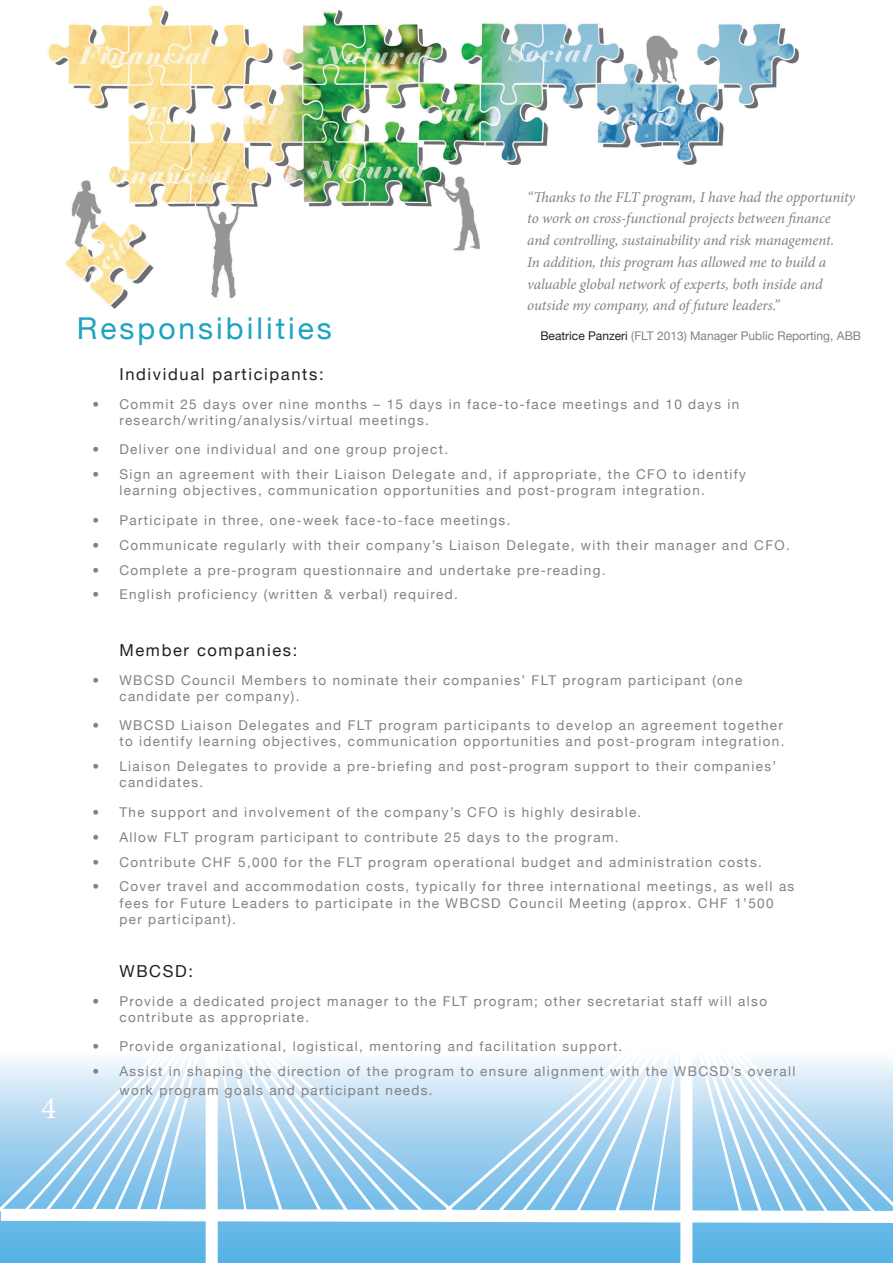
<style>
.page{position:relative;width:893px;height:1263px;background:#fff}
.page>*{position:absolute;margin:0;border:0;box-sizing:border-box;transform-origin:0 0}
.t1{font:31.5px "Minion Pro";color:#fff}
.t2{font:30px "Helvetica Neue";letter-spacing:.1em;color:#1da4c1}
.t3{font:16.5px "Helvetica Neue";letter-spacing:.1em;color:#231f20}
.Body_text{font:italic 15px/21.8px "Minion Pro";letter-spacing:-.01em;color:#808285}
.t4{font:13.5px/16.2px "Helvetica Neue";letter-spacing:.1em;color:#808285}
.Body_text-2{font:12px "Helvetica Neue";color:#808285}
.s1{color:#231f20}
</style>
<div class="page">
<div style="left:1px;top:1231px;width:892px;height:32px;background:#5bb5e5"></div>
<div style="left:206px;top:923px;width:12px;height:340px;background:#fff"></div>
<div style="left:680px;top:923px;width:12px;height:340px;background:#fff"></div>
<svg style="left:0;top:1059px;width:893px;height:172px"></svg>
<img style="left:48px;top:5px;width:751px;height:304px">
<p class="t1" style="left:41px;top:1086px;width:17px">4</p>
<p class="Body_text" style="left:527px;top:186px;width:329px">“Thanks to the FLT program, I have had the opportunity to work on cross-functional projects between finance and controlling, sustainability and risk management.<br>In addition, this program has allowed me to build a valuable global network of experts, both inside and outside my company, and of future leaders.”</p>
<p class="Body_text-2" style="left:540px;top:329px;width:322px"><span class="s1">Beatrice Panzeri</span> (FLT 2013) Manager Public Reporting, ABB</p>
<p class="t2" style="left:77px;top:310px;width:256px">Responsibilities</p>
<p class="t3" style="left:119px;top:364px;width:206px">Individual participants:</p>
<p class="t4" style="left:119px;top:396px;width:621px;text-indent:-27px">• Commit 25 days over nine months – 15 days in face-to-face meetings and 10 days in research/writing/analysis/virtual meetings.</p>
<p class="t4" style="left:92px;top:441px;width:357px">• Deliver one individual and one group project.</p>
<p class="t4" style="left:119px;top:466px;width:628px;text-indent:-27px">• Sign an agreement with their Liaison Delegate and, if appropriate, the CFO to identify learning objectives, communication opportunities and post-program integration.</p>
<p class="t4" style="left:92px;top:512px;width:419px">• Participate in three, one-week face-to-face meetings.</p>
<p class="t4" style="left:92px;top:537px;width:699px">• Communicate regularly with their company’s Liaison Delegate, with their manager and CFO.</p>
<p class="t4" style="left:92px;top:561px;width:515px">• Complete a pre-program questionnaire and undertake pre-reading.</p>
<p class="t4" style="left:92px;top:586px;width:367px">• English proficiency (written &amp; verbal) required.</p>
<p class="t3" style="left:119px;top:640px;width:180px">Member companies:</p>
<p class="t4" style="left:119px;top:672px;width:624px;text-indent:-27px">• WBCSD Council Members to nominate their companies’ FLT program participant (one candidate per company).</p>
<p class="t4" style="left:92px;top:717px;width:694px;text-align:right">• WBCSD Liaison Delegates and FLT program participants to develop an agreement together to identify learning objectives, communication opportunities and post-program integration.</p>
<p class="t4" style="left:119px;top:758px;width:658px;text-indent:-27px">• Liaison Delegates to provide a pre-briefing and post-program support to their companies’ candidates.</p>
<p class="t4" style="left:92px;top:804px;width:550px">• The support and involvement of the company’s CFO is highly desirable.</p>
<p class="t4" style="left:92px;top:829px;width:528px">• Allow FLT program participant to contribute 25 days to the program.</p>
<p class="t4" style="left:92px;top:853px;width:671px">• Contribute CHF 5,000 for the FLT program operational budget and administration costs.</p>
<p class="t4" style="left:119px;top:878px;width:676px;text-indent:-27px">• Cover travel and accommodation costs, typically for three international meetings, as well as fees for Future Leaders to participate in the WBCSD Council Meeting (approx. CHF 1’500 per participant).</p>
<p class="t3" style="left:119px;top:961px;width:75px">WBCSD:</p>
<p class="t4" style="left:119px;top:993px;width:649px;text-indent:-27px">• Provide a dedicated project manager to the FLT program; other secretariat staff will also contribute as appropriate.</p>
<p class="t4" style="left:92px;top:1038px;width:531px">• Provide organizational, logistical, mentoring and facilitation support.</p>
<p class="t4" style="left:119px;top:1061px;width:677px;line-height:19.8px;text-indent:-27px">• Assist in shaping the direction of the program to ensure alignment with the WBCSD’s overall work program goals and participant needs.</p>
</div>
